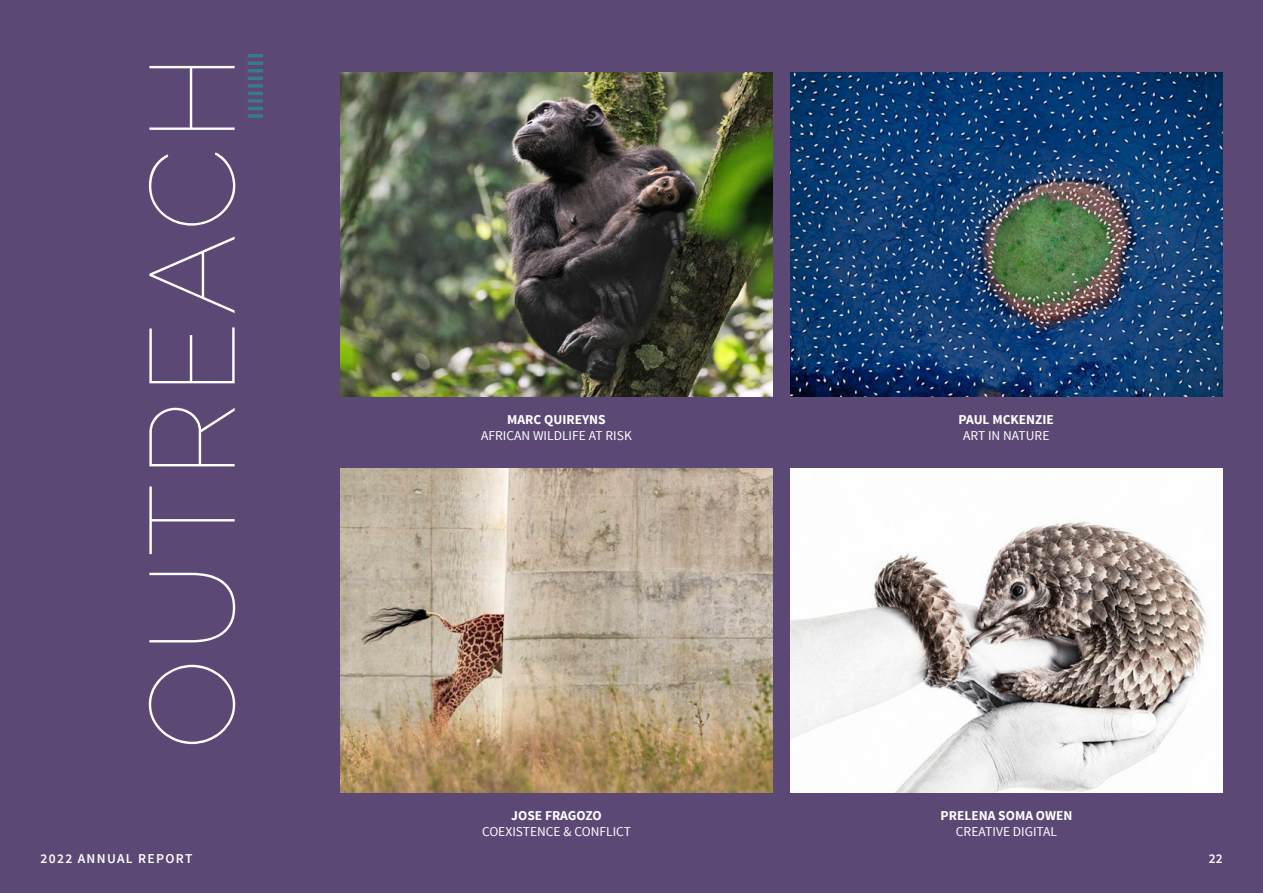
<style>
.page{position:relative;width:1263px;height:893px;background:#5c4875}
.page>*{position:absolute;margin:0;border:0;box-sizing:border-box;transform-origin:0 0}
.t1{font:100 120px "Raleway";letter-spacing:.05em;color:#fff}
.t2{font:13.5px "Source Sans Pro";color:#fff}
.t3{font:700 13.5px "Source Sans Pro";color:#fff}
.t4{font:600 13.5px "Source Sans Pro";letter-spacing:.1em;color:#fff}
</style>
<div class="page">
<img style="left:340px;top:468px;width:432px;height:324px">
<img style="left:790px;top:468px;width:432px;height:324px">
<img style="left:790px;top:72px;width:432px;height:324px">
<img style="left:340px;top:72px;width:432px;height:324px">
<svg style="left:248px;top:54px;width:15px;height:64px"></svg>
<h1 class="t1" style="left:122px;top:750px;width:697px;rotate:-90deg">OUTREACH</h1>
<p class="t3" style="left:507px;top:411px;width:100px">MARC QUIREYNS</p>
<p class="t2" style="left:481px;top:427px;width:152px">AFRICAN WILDLIFE AT RISK</p>
<p class="t3" style="left:511px;top:807px;width:92px">JOSE FRAGOZO</p>
<p class="t2" style="left:482px;top:823px;width:150px">COEXISTENCE &amp; CONFLICT</p>
<p class="t3" style="left:958px;top:411px;width:97px">PAUL MCKENZIE</p>
<p class="t2" style="left:963px;top:427px;width:88px">ART IN NATURE</p>
<p class="t3" style="left:940px;top:807px;width:133px">PRELENA SOMA OWEN</p>
<p class="t2" style="left:956px;top:823px;width:103px">CREATIVE DIGITAL</p>
<p class="t4" style="left:40px;top:850px;width:154px">2022 ANNUAL REPORT</p>
<p class="t4" style="left:1209px;top:850px;width:15px">22</p>
</div>
